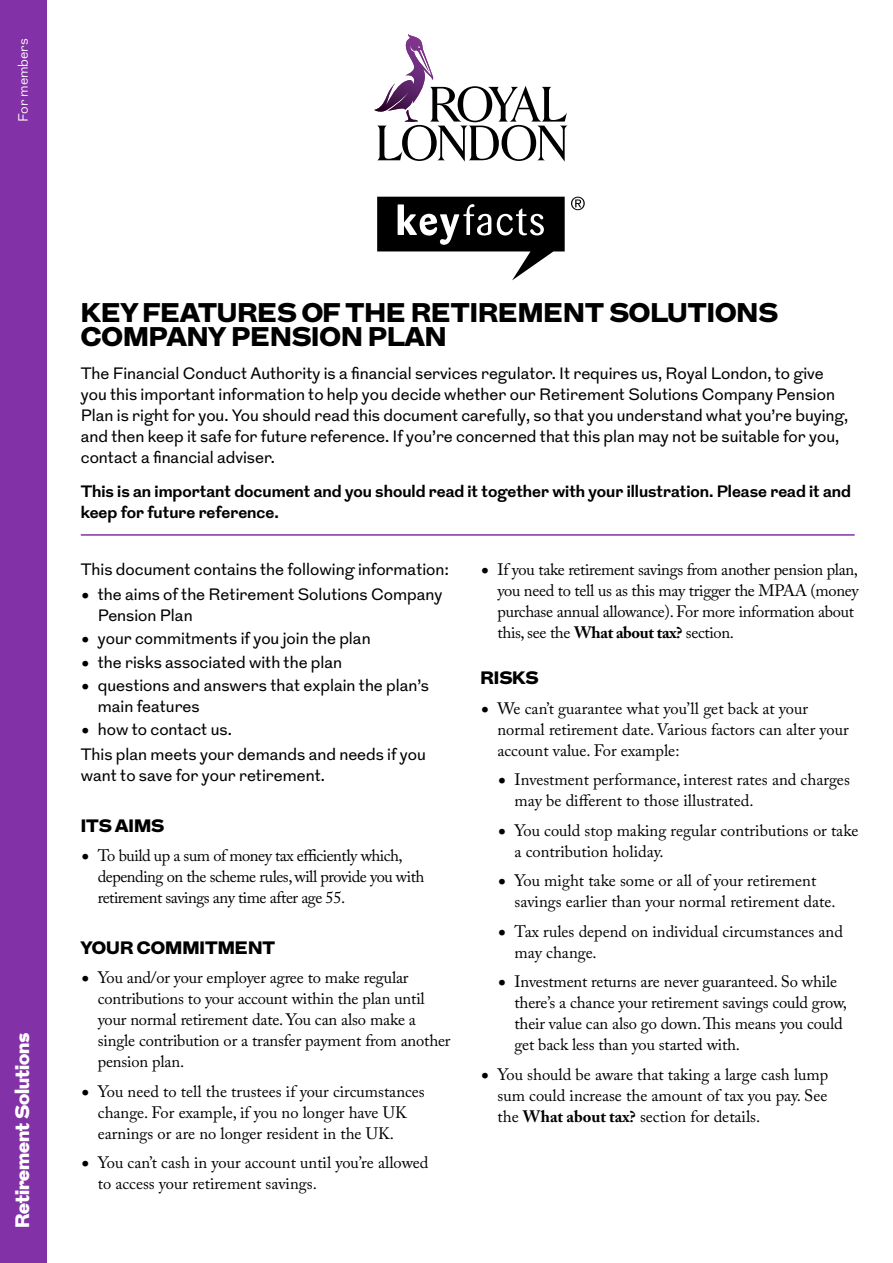
<style>
.page{position:relative;width:893px;height:1263px;background:#fff}
.page>*{position:absolute;margin:0;border:0;box-sizing:border-box;transform-origin:0 0}
.t1{font:900 27px/24px "Grot";color:#000}
.t2{font:900 19.5px "Grot";color:#fff}
.t3{font:900 18px "Grot";color:#000}
.t4{font:16.5px/21px "Adobe Caslon Pro";letter-spacing:-.01em;color:#000}
.t5{font:16.5px/21px "Grot";color:#000}
.t6{font:16.5px/21px "Adobe Caslon Pro";letter-spacing:-.03em;color:#000}
.t7{font:700 16.5px/21px "Grot";color:#000}
.t8{font:300 13.5px "Grot";color:#fff}
.s1{font-family:"Big Caslon";font-weight:500}
.s2{font-weight:700}
</style>
<div class="page">
<div style="left:0;top:0;width:47px;height:1263px;background:#8331a7"></div>
<hr style="left:81px;top:534px;width:774px;height:2px;background:#8331a7">
<svg style="left:377px;top:77px;width:191px;height:85px"></svg>
<img style="left:374px;top:34px;width:59px;height:88px">
<svg style="left:571px;top:197px;width:14px;height:13px"></svg>
<svg style="left:377px;top:197px;width:188px;height:83px"></svg>
<p class="t8" style="left:14px;top:122px;width:85px;rotate:-90deg">For members</p>
<p class="t2" style="left:9px;top:1228px;width:197px;rotate:-90deg">Retirement Solutions</p>
<h1 class="t1" style="left:81px;top:302px;width:698px">KEY FEATURES OF THE RETIREMENT SOLUTIONS<br>COMPANY PENSION PLAN</h1>
<p class="t5" style="left:81px;top:364px;width:769px">The Financial Conduct Authority is a financial services regulator. It requires us, Royal London, to give you this important information to help you decide whether our Retirement Solutions Company Pension Plan is right for you. You should read this document carefully, so that you understand what you’re buying, and then keep it safe for future reference. If you’re concerned that this plan may not be suitable for you, contact a financial adviser.</p>
<p class="t7" style="left:81px;top:482px;width:772px">This is an important document and you should read it together with your illustration. Please read it and keep for future reference.</p>
<p class="t5" style="left:81px;top:559px;width:370px">This document contains the following information:</p>
<p class="t5" style="left:98px;top:585px;width:346px;text-indent:-17px"><span class="s1">•</span> the aims of the Retirement Solutions Company<br>Pension Plan</p>
<p class="t5" style="left:81px;top:629px;width:291px"><span class="s1">•</span> your commitments if you join the plan</p>
<p class="t5" style="left:81px;top:652px;width:263px"><span class="s1">•</span> the risks associated with the plan</p>
<p class="t5" style="left:98px;top:675px;width:333px;text-indent:-17px"><span class="s1">•</span> questions and answers that explain the plan’s main features</p>
<p class="t5" style="left:81px;top:717px;width:347px;line-height:25.2px"><span class="s1">•</span> how to contact us.<br>This plan meets your demands and needs if you</p>
<p class="t5" style="left:81px;top:765px;width:246px">want to save for your retirement.</p>
<p class="t3" style="left:81px;top:812px;width:85px">ITS AIMS</p>
<p class="t6" style="left:98px;top:845px;width:328px;text-indent:-17px"><span class="s1">•</span> To build up a sum of money tax efficiently which, depending on the scheme rules, will provide you with retirement savings any time after age 55.</p>
<p class="t3" style="left:81px;top:935px;width:196px">YOUR COMMITMENT</p>
<p class="t4" style="left:98px;top:967px;width:354px;text-indent:-17px"><span class="s1">•</span> You and/or your employer agree to make regular contributions to your account within the plan until your normal retirement date. You can also make a single contribution or a transfer payment from another pension plan.</p>
<p class="t4" style="left:98px;top:1081px;width:328px;text-indent:-17px"><span class="s1">•</span> You need to tell the trustees if your circumstances change. For example, if you no longer have UK earnings or are no longer resident in the UK.</p>
<p class="t4" style="left:98px;top:1152px;width:332px;text-indent:-17px"><span class="s1">•</span> You can’t cash in your account until you’re allowed to access your retirement savings.</p>
<p class="t4" style="left:497px;top:559px;width:363px;text-indent:-17px"><span class="s1">•</span> If you take retirement savings from another pension plan, you need to tell us as this may trigger the MPAA (money purchase annual allowance). For more information about this, see the <span class="s2">What about tax?</span> section.</p>
<p class="t3" style="left:480px;top:665px;width:59px">RISKS</p>
<p class="t4" style="left:497px;top:698px;width:353px;text-indent:-17px"><span class="s1">•</span> We can’t guarantee what you’ll get back at your normal retirement date. Various factors can alter your account value. For example:</p>
<p class="t4" style="left:514px;top:769px;width:337px;text-indent:-17px"><span class="s1">•</span> Investment performance, interest rates and charges may be different to those illustrated.</p>
<p class="t4" style="left:514px;top:820px;width:345px;text-indent:-17px"><span class="s1">•</span> You could stop making regular contributions or take a contribution holiday.</p>
<p class="t4" style="left:514px;top:870px;width:323px;text-indent:-17px"><span class="s1">•</span> You might take some or all of your retirement savings earlier than your normal retirement date.</p>
<p class="t4" style="left:514px;top:921px;width:330px;text-indent:-17px"><span class="s1">•</span> Tax rules depend on individual circumstances and may change.</p>
<p class="t4" style="left:514px;top:971px;width:334px;text-indent:-17px"><span class="s1">•</span> Investment returns are never guaranteed. So while there’s a chance your retirement savings could grow, their value can also go down. This means you could get back less than you started with.</p>
<p class="t4" style="left:497px;top:1064px;width:332px;text-align:justify;text-indent:-17px"><span class="s1">•</span> You should be aware that taking a large cash lump sum could increase the amount of tax you pay. See the <span class="s2">What about tax?</span> section for details.</p>
</div>
